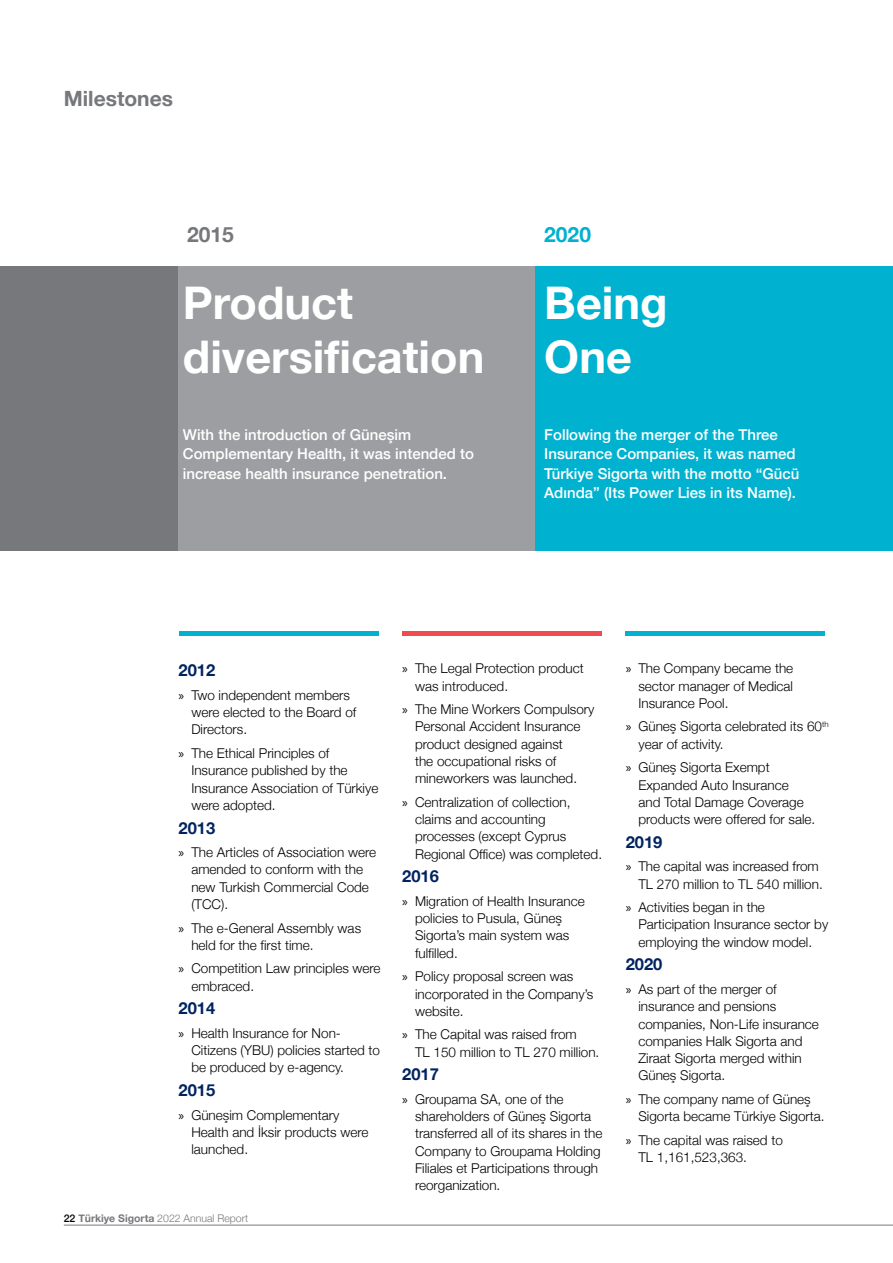
<style>
.page{position:relative;width:893px;height:1263px;background:#fff}
.page>*{position:absolute;margin:0;border:0;box-sizing:border-box;transform-origin:0 0}
.t1{font:700 45px/54px "Helvetica Neue";color:#fff}
.t2{font:700 21px "Helvetica Neue";color:#77787b}
.t3{font:700 21px "Helvetica Neue";color:#00b2cf}
.t4{font:700 16.5px "Helvetica Neue";color:#002360}
.t5{font:500 15px/19.5px "Helvetica Neue";color:#fff}
.t6{font:300 13.5px/17.2px "Helvetica Neue";color:#000}
.t7{font:300 10.5px "Helvetica Neue";color:#77787b}
.s1{font-family:"Myriad Pro";font-weight:400}
.s2{font-weight:500;color:#000}
.s3{font-weight:700}
</style>
<div class="page">
<div style="left:179px;top:631px;width:199px;height:5px;background:#00b2cf"></div>
<div style="left:625px;top:631px;width:200px;height:5px;background:#00b2cf"></div>
<div style="left:402px;top:631px;width:200px;height:5px;background:#f04b4f"></div>
<div style="left:0;top:266px;width:179px;height:285px;background:#77787b"></div>
<div style="left:179px;top:266px;width:357px;height:285px;background:#9c9ea1"></div>
<div style="left:536px;top:266px;width:357px;height:285px;background:#00b2cf"></div>
<hr style="left:892px;top:266px;width:1px;height:285px;background:#002360">
<hr style="left:64px;top:1225px;width:829px;height:1px;background:#77787b">
<h2 class="t2" style="left:64px;top:82px;width:111px">Milestones</h2>
<h2 class="t2" style="left:187px;top:218px;width:48px">2015</h2>
<h2 class="t3" style="left:544px;top:218px;width:48px">2020</h2>
<h1 class="t1" style="left:183px;top:277px;width:303px">Product diversification</h1>
<h1 class="t1" style="left:544px;top:277px;width:125px">Being<br>One</h1>
<p class="t5" style="left:183px;top:424px;width:293px">With the introduction of Güneşim<br>Complementary Health, it was intended to increase health insurance penetration.</p>
<p class="t5" style="left:544px;top:424px;width:257px">Following the merger of the Three Insurance Companies, it was named Türkiye Sigorta with the motto “Gücü Adında” (Its Power Lies in its Name).</p>
<p class="t4" style="left:179px;top:657px;width:38px">2012</p>
<p class="t6" style="left:191px;top:685px;width:167px;text-indent:-13px"><span class="s1">»</span> Two independent members were elected to the Board of<br>Directors.</p>
<p class="t6" style="left:191px;top:744px;width:189px;text-indent:-13px"><span class="s1">»</span> The Ethical Principles of<br>Insurance published by the<br>Insurance Association of Türkiye were adopted.</p>
<p class="t4" style="left:179px;top:815px;width:38px">2013</p>
<p class="t6" style="left:191px;top:843px;width:186px;text-indent:-13px"><span class="s1">»</span> The Articles of Association were amended to conform with the new Turkish Commercial Code (TCC).</p>
<p class="t6" style="left:191px;top:918px;width:171px;text-indent:-13px"><span class="s1">»</span> The e-General Assembly was held for the first time.</p>
<p class="t6" style="left:191px;top:959px;width:191px;text-indent:-13px"><span class="s1">»</span> Competition Law principles were embraced.</p>
<p class="t4" style="left:179px;top:995px;width:38px">2014</p>
<p class="t6" style="left:191px;top:1023px;width:190px;text-indent:-13px"><span class="s1">»</span> Health Insurance for Non-<br>Citizens (YBU) policies started to be produced by e-agency.</p>
<p class="t4" style="left:179px;top:1077px;width:38px">2015</p>
<p class="t6" style="left:191px;top:1105px;width:179px;text-indent:-13px"><span class="s1">»</span> Güneşim Complementary<br>Health and İksir products were launched.</p>
<p class="t7" style="left:64px;top:1210px;width:186px"><span class="s2">22</span> <span class="s3">Türkiye Sigorta</span> 2022 Annual Report</p>
<p class="t6" style="left:415px;top:659px;width:170px;text-indent:-13px"><span class="s1">»</span> The Legal Protection product was introduced.</p>
<p class="t6" style="left:415px;top:700px;width:181px;text-indent:-13px"><span class="s1">»</span> The Mine Workers Compulsory<br>Personal Accident Insurance product designed against<br>the occupational risks of mineworkers was launched.</p>
<p class="t6" style="left:415px;top:792px;width:189px;text-indent:-13px"><span class="s1">»</span> Centralization of collection, claims and accounting processes (except Cyprus<br>Regional Office) was completed.</p>
<p class="t4" style="left:402px;top:863px;width:38px">2016</p>
<p class="t6" style="left:415px;top:891px;width:171px;text-indent:-13px"><span class="s1">»</span> Migration of Health Insurance policies to Pusula, Güneş<br>Sigorta’s main system was fulfilled.</p>
<p class="t6" style="left:415px;top:967px;width:180px;text-indent:-13px"><span class="s1">»</span> Policy proposal screen was incorporated in the Company’s website.</p>
<p class="t6" style="left:415px;top:1025px;width:186px;text-indent:-13px"><span class="s1">»</span> The Capital was raised from<br>TL 150 million to TL 270 million.</p>
<p class="t4" style="left:402px;top:1061px;width:38px">2017</p>
<p class="t6" style="left:415px;top:1089px;width:189px;text-indent:-13px"><span class="s1">»</span> Groupama SA, one of the shareholders of Güneş Sigorta transferred all of its shares in the<br>Company to Groupama Holding<br>Filiales et Participations through reorganization.</p>
<p class="t6" style="left:638px;top:659px;width:156px;text-align:justify;text-indent:-13px"><span class="s1">»</span> The Company became the sector manager of Medical Insurance Pool.</p>
<p class="t6" style="left:638px;top:717px;width:192px;text-indent:-13px"><span class="s1">»</span> Güneş Sigorta celebrated its 60<sup>th </sup>year of activity.</p>
<p class="t6" style="left:638px;top:758px;width:178px;text-indent:-13px"><span class="s1">»</span> Güneş Sigorta Exempt<br>Expanded Auto Insurance<br>and Total Damage Coverage products were offered for sale.</p>
<p class="t4" style="left:626px;top:829px;width:38px">2019</p>
<p class="t6" style="left:626px;top:857px;width:199px;text-align:right"><span class="s1">»</span> The capital was increased from<br>TL 270 million to TL 540 million.</p>
<p class="t6" style="left:638px;top:898px;width:191px;text-indent:-13px"><span class="s1">»</span> Activities began in the<br>Participation Insurance sector by employing the window model.</p>
<p class="t4" style="left:626px;top:951px;width:38px">2020</p>
<p class="t6" style="left:638px;top:979px;width:182px;text-indent:-13px"><span class="s1">»</span> As part of the merger of insurance and pensions companies, Non-Life insurance companies Halk Sigorta and<br>Ziraat Sigorta merged within<br>Güneş Sigorta.</p>
<p class="t6" style="left:638px;top:1089px;width:188px;text-indent:-13px"><span class="s1">»</span> The company name of Güneş<br>Sigorta became Türkiye Sigorta.</p>
<p class="t6" style="left:638px;top:1130px;width:146px;text-indent:-13px"><span class="s1">»</span> The capital was raised to<br>TL 1,161,523,363.</p>
</div>
